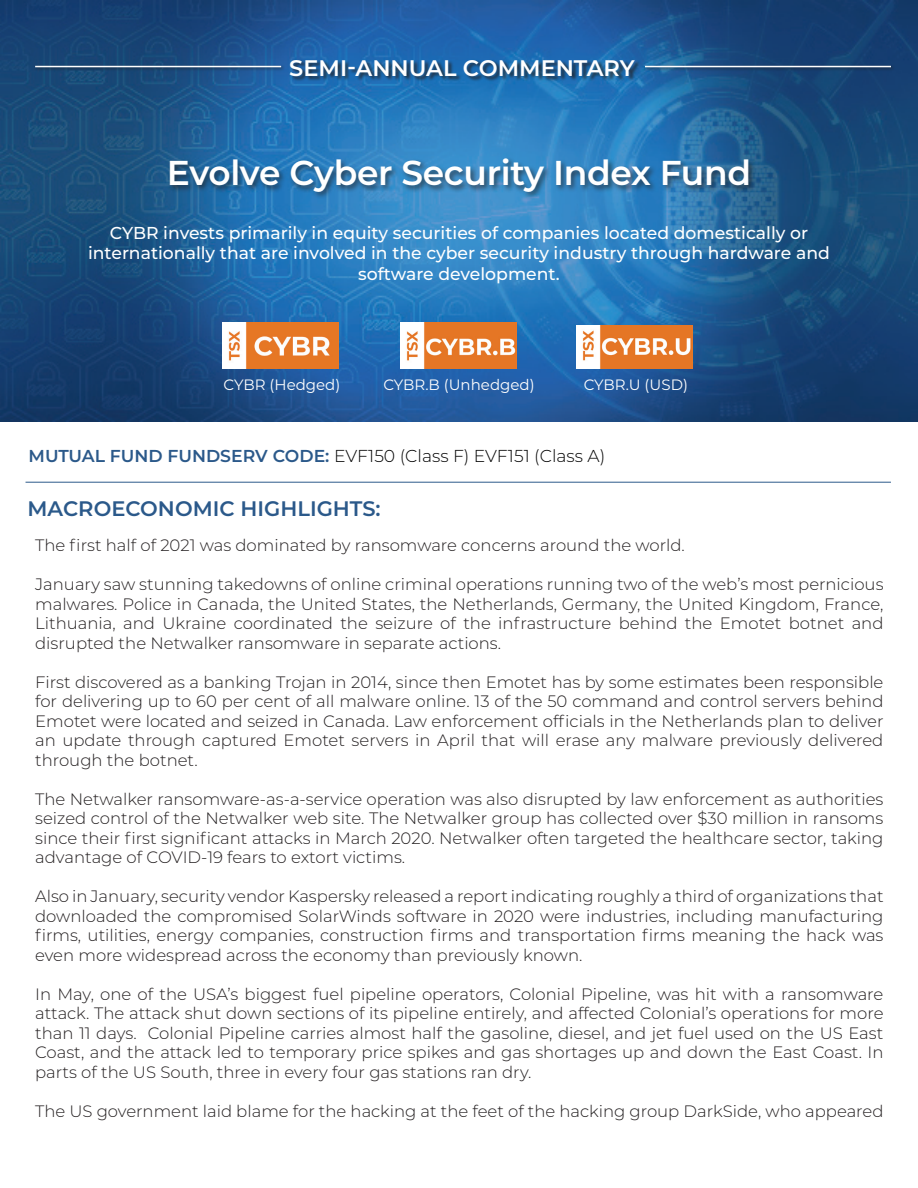
<style>
.page{position:relative;width:918px;height:1188px;background:#fff}
.page>*{position:absolute;margin:0;border:0;box-sizing:border-box;transform-origin:0 0}
.t1{font:600 34.5px "Montserrat";letter-spacing:-.01em;color:#fff}
.t2{font:600 22.5px "Montserrat";color:#fff}
.t3{font:600 21px "Montserrat";color:#2b598a}
.t4{font:500 17.25px/20.7px "Montserrat";color:#fff;text-align:center}
.t5{font:300 17.25px "Montserrat";color:#000}
.t6{font:300 16.5px/19.5px "Montserrat";color:#231f20;text-align:justify}
.t7{font:15px "Montserrat";color:#fff}
.s1{font-weight:600;color:#2b598a}
</style>
<div class="page">
<hr style="left:26px;top:482px;width:865px;height:1px;background:#2b598a">
<img style="left:0;top:0;width:918px;height:421px">
<div style="left:290px;top:59px;width:351px;height:23px;background:#231f20;opacity:.75"></div>
<div style="left:34px;top:64px;width:252px;height:8px;background:#231f20;opacity:.75"></div>
<hr style="left:35px;top:66px;width:246px;height:1px;background:#fff">
<div style="left:643px;top:64px;width:253px;height:8px;background:#231f20;opacity:.75"></div>
<hr style="left:645px;top:66px;width:246px;height:1px;background:#fff">
<div style="left:168px;top:156px;width:588px;height:43px;background:#231f20;opacity:.65"></div>
<img style="left:400px;top:322px;width:116px;height:47px">
<img style="left:576px;top:326px;width:116px;height:43px">
<img style="left:222px;top:322px;width:116px;height:47px">
<p class="t2" style="left:289px;top:52px;width:347px">SEMI-ANNUAL COMMENTARY</p>
<p class="t1" style="left:167px;top:148px;width:586px">Evolve Cyber Security Index Fund</p>
<p class="t4" style="left:88px;top:222px;width:743px">CYBR invests primarily in equity securities of companies located domestically or internationally that are involved in the cyber security industry through hardware and software development.</p>
<p class="t7" style="left:224px;top:374px;width:118px">CYBR (Hedged)</p>
<p class="t7" style="left:383px;top:374px;width:153px">CYBR.B (Unhedged)</p>
<p class="t7" style="left:584px;top:374px;width:106px">CYBR.U (USD)</p>
<p class="t5" style="left:29px;top:444px;width:578px"><span class="s1">MUTUAL FUND FUNDSERV CODE:</span> EVF150 (Class F) EVF151 (Class A)</p>
<p class="t3" style="left:27px;top:494px;width:355px">MACROECONOMIC HIGHLIGHTS:</p>
<p class="t6" style="left:35px;top:535px;width:651px">The first half of 2021 was dominated by ransomware concerns around the world.</p>
<p class="t6" style="left:35px;top:574px;width:850px">January saw stunning takedowns of online criminal operations running two of the web’s most pernicious malwares. Police in Canada, the United States, the Netherlands, Germany, the United Kingdom, France, Lithuania, and Ukraine coordinated the seizure of the infrastructure behind the Emotet botnet and disrupted the Netwalker ransomware in separate actions.</p>
<p class="t6" style="left:35px;top:671px;width:850px">First discovered as a banking Trojan in 2014, since then Emotet has by some estimates been responsible for delivering up to 60 per cent of all malware online. 13 of the 50 command and control servers behind Emotet were located and seized in Canada. Law enforcement officials in the Netherlands plan to deliver an update through captured Emotet servers in April that will erase any malware previously delivered through the botnet.</p>
<p class="t6" style="left:35px;top:788px;width:850px">The Netwalker ransomware-as-a-service operation was also disrupted by law enforcement as authorities seized control of the Netwalker web site. The Netwalker group has collected over $30 million in ransoms since their first significant attacks in March 2020. Netwalker often targeted the healthcare sector, taking advantage of COVID-19 fears to extort victims.</p>
<p class="t6" style="left:35px;top:886px;width:850px">Also in January, security vendor Kaspersky released a report indicating roughly a third of organizations that downloaded the compromised SolarWinds software in 2020 were industries, including manufacturing firms, utilities, energy companies, construction firms and transportation firms meaning the hack was even more widespread across the economy than previously known.</p>
<p class="t6" style="left:35px;top:983px;width:850px">In May, one of the USA’s biggest fuel pipeline operators, Colonial Pipeline, was hit with a ransomware attack. The attack shut down sections of its pipeline entirely, and affected Colonial’s operations for more than 11 days. Colonial Pipeline carries almost half the gasoline, diesel, and jet fuel used on the US East Coast, and the attack led to temporary price spikes and gas shortages up and down the East Coast. In parts of the US South, three in every four gas stations ran dry.</p>
<p class="t6" style="left:35px;top:1100px;width:850px">The US government laid blame for the hacking at the feet of the hacking group DarkSide, who appeared</p>
</div>
